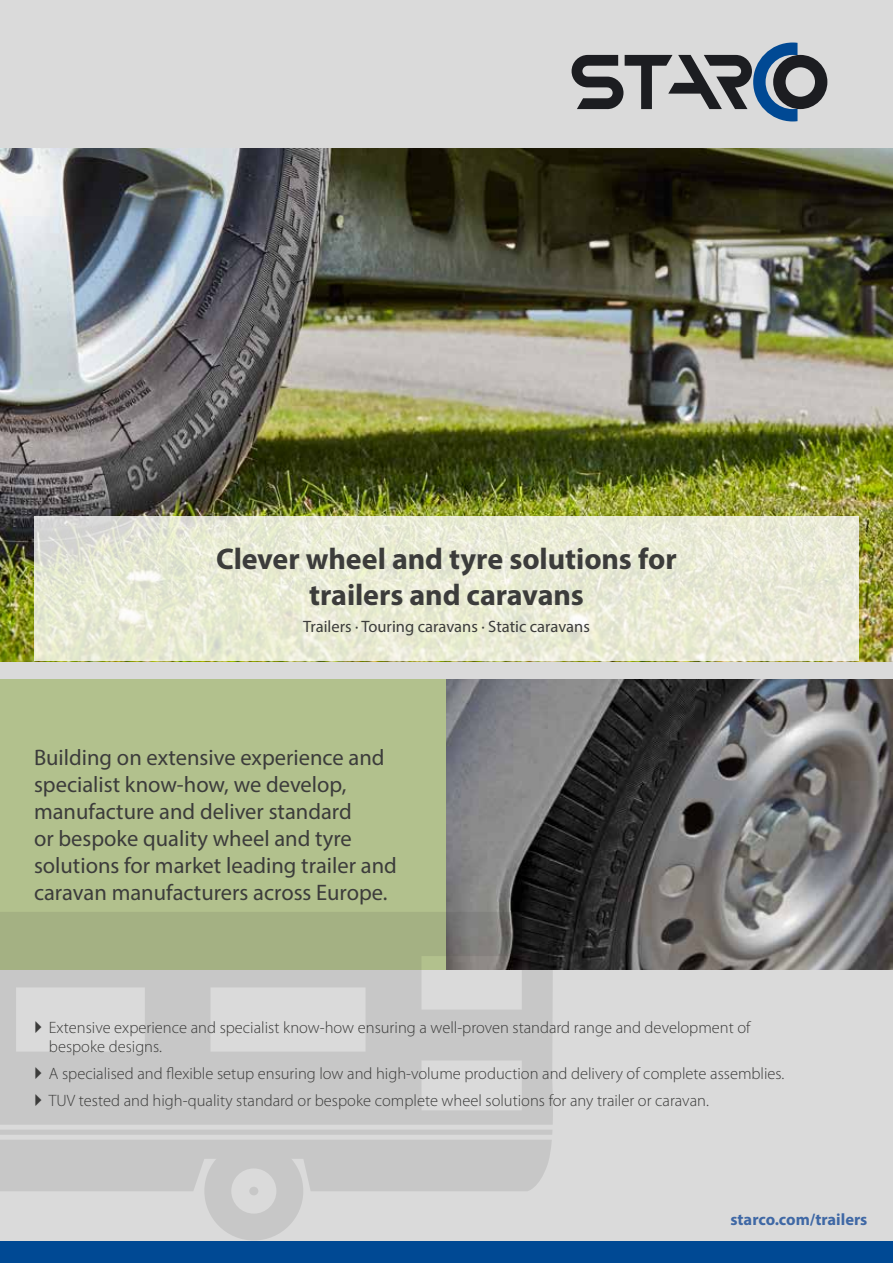
<style>
.page{position:relative;width:893px;height:1263px;background:#dadada}
.page>*{position:absolute;margin:0;border:0;box-sizing:border-box;transform-origin:0 0}
.t1{font:700 30px/36px "Myriad Pro";letter-spacing:-.005em;color:#3c3c3b;text-align:center}
.t2{font:22.5px/27px "Myriad Pro";color:#3c3c3b}
.t3{font:300 16.5px/18.8px "Myriad Pro";color:#3c3c3b}
.t4{font:16.5px "Myriad Pro";color:#3c3c3b}
.t5{font:700 16.5px "Myriad Pro";color:#3f68a5}
</style>
<div class="page">
<div style="left:0;top:1242px;width:893px;height:21px;background:#004994"></div>
<svg style="left:572px;top:43px;width:255px;height:78px"></svg>
<img style="left:0;top:149px;width:893px;height:512px">
<div style="left:0;top:679px;width:446px;height:290px;background:#b2c18d"></div>
<img style="left:446px;top:679px;width:447px;height:290px">
<svg style="left:34px;top:517px;width:825px;height:144px;fill:#e9ebd5"></svg>
<svg style="left:0;top:912px;width:553px;height:213px;fill:#c7c7c7"></svg>
<svg style="left:0;top:1130px;width:552px;height:110px"></svg>
<svg style="left:35px;top:1021px;width:6px;height:12px"></svg>
<svg style="left:35px;top:1067px;width:6px;height:12px"></svg>
<svg style="left:35px;top:1094px;width:6px;height:12px"></svg>
<h1 class="t1" style="left:216px;top:540px;width:462px">Clever wheel and tyre solutions for trailers and caravans</h1>
<p class="t4" style="left:303px;top:616px;width:288px">Trailers · Touring caravans · Static caravans</p>
<h2 class="t2" style="left:34px;top:744px;width:364px">Building on extensive experience and specialist know-how, we develop, manufacture and deliver standard<br>or bespoke quality wheel and tyre solutions for market leading trailer and caravan manufacturers across Europe.</h2>
<p class="t3" style="left:49px;top:1018px;width:703px">Extensive experience and specialist know-how ensuring a well-proven standard range and development of bespoke designs.</p>
<p class="t3" style="left:49px;top:1060px;width:737px;line-height:27.3px">A specialised and flexible setup ensuring low and high-volume production and delivery of complete assemblies.<br>TUV tested and high-quality standard or bespoke complete wheel solutions for any trailer or caravan.</p>
<p class="t5" style="left:730px;top:1209px;width:139px">starco.com/trailers</p>
</div>
